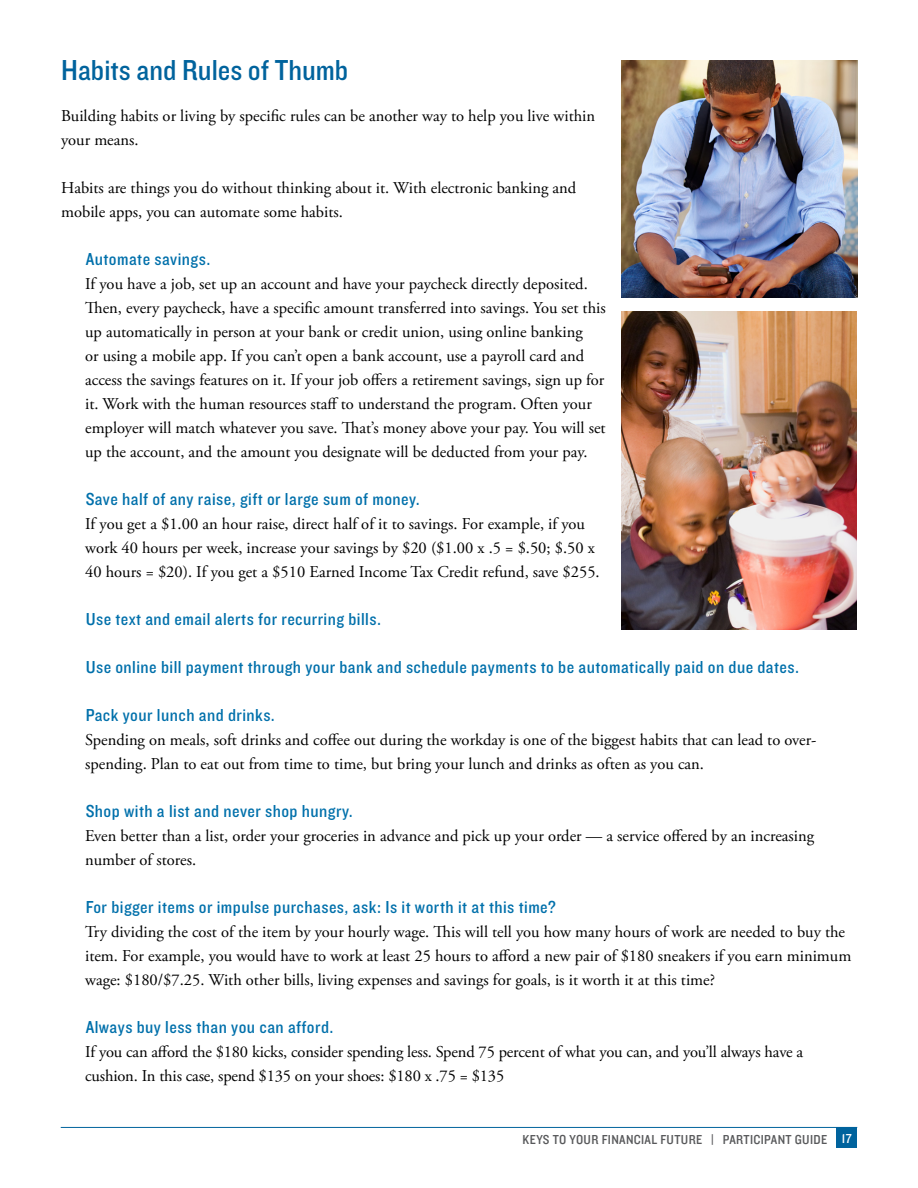
<style>
.page{position:relative;width:918px;height:1188px;background:#fff}
.page>*{position:absolute;margin:0;border:0;box-sizing:border-box;transform-origin:0 0}
.t1{font:30px "Knockout HTF30 Junior Welterwt";color:#00639d}
.t2{font:18px "Knockout HTF30 Junior Welterwt";letter-spacing:.025em;color:#0070ab}
.t3{font:16.5px/24px "Adobe Garamond Pro";color:#000}
.t4{font:13.5px "Knockout HTF30 Junior Welterwt";letter-spacing:.025em;color:#58595b}
.s1{color:#fff}
</style>
<div class="page">
<div style="left:836px;top:1127px;width:21px;height:21px;background:#00639d"></div>
<hr style="left:61px;top:1127px;width:796px;height:1px;background:#00639d">
<img style="left:622px;top:311px;width:235px;height:319px">
<img style="left:621px;top:61px;width:236px;height:237px">
<h1 class="t1" style="left:61px;top:55px;width:289px">Habits and Rules of Thumb</h1>
<p class="t3" style="left:61px;top:104px;width:536px">Building habits or living by specific rules can be another way to help you live within your means.</p>
<p class="t3" style="left:61px;top:176px;width:517px">Habits are things you do without thinking about it. With electronic banking and mobile apps, you can automate some habits.</p>
<p class="t2" style="left:86px;top:250px;width:126px">Automate savings.</p>
<p class="t3" style="left:85px;top:272px;width:522px">If you have a job, set up an account and have your paycheck directly deposited.<br>Then, every paycheck, have a specific amount transferred into savings. You set this up automatically in person at your bank or credit union, using online banking<br>or using a mobile app. If you can’t open a bank account, use a payroll card and access the savings features on it. If your job offers a retirement savings, sign up for it. Work with the human resources staff to understand the program. Often your employer will match whatever you save. That’s money above your pay. You will set up the account, and the amount you designate will be deducted from your pay.</p>
<p class="t2" style="left:86px;top:490px;width:336px">Save half of any raise, gift or large sum of money.</p>
<p class="t3" style="left:85px;top:512px;width:516px">If you get a $1.00 an hour raise, direct half of it to savings. For example, if you work 40 hours per week, increase your savings by $20 ($1.00 x .5 = $.50; $.50 x<br>40 hours = $20). If you get a $510 Earned Income Tax Credit refund, save $255.</p>
<p class="t2" style="left:86px;top:610px;width:297px">Use text and email alerts for recurring bills.</p>
<p class="t2" style="left:86px;top:658px;width:715px">Use online bill payment through your bank and schedule payments to be automatically paid on due dates.</p>
<p class="t2" style="left:86px;top:706px;width:191px">Pack your lunch and drinks.</p>
<p class="t3" style="left:85px;top:728px;width:732px">Spending on meals, soft drinks and coffee out during the workday is one of the biggest habits that can lead to over&shy;spending. Plan to eat out from time to time, but bring your lunch and drinks as often as you can.</p>
<p class="t2" style="left:86px;top:802px;width:269px">Shop with a list and never shop hungry.</p>
<p class="t3" style="left:85px;top:824px;width:731px">Even better than a list, order your groceries in advance and pick up your order — a service offered by an increasing number of stores.</p>
<p class="t2" style="left:86px;top:898px;width:472px">For bigger items or impulse purchases, ask: Is it worth it at this time?</p>
<p class="t3" style="left:85px;top:920px;width:768px">Try dividing the cost of the item by your hourly wage. This will tell you how many hours of work are needed to buy the item. For example, you would have to work at least 25 hours to afford a new pair of $180 sneakers if you earn minimum wage: $180/$7.25. With other bills, living expenses and savings for goals, is it worth it at this time?</p>
<p class="t2" style="left:86px;top:1018px;width:249px">Always buy less than you can afford.</p>
<p class="t3" style="left:85px;top:1040px;width:720px">If you can afford the $180 kicks, consider spending less. Spend 75 percent of what you can, and you’ll always have a cushion. In this case, spend $135 on your shoes: $180 x .75 = $135</p>
<p class="t4" style="left:523px;top:1132px;width:330px">KEYS TO YOUR FINANCIAL FUTURE | PARTICIPANT GUIDE <span class="s1">17</span></p>
</div>
